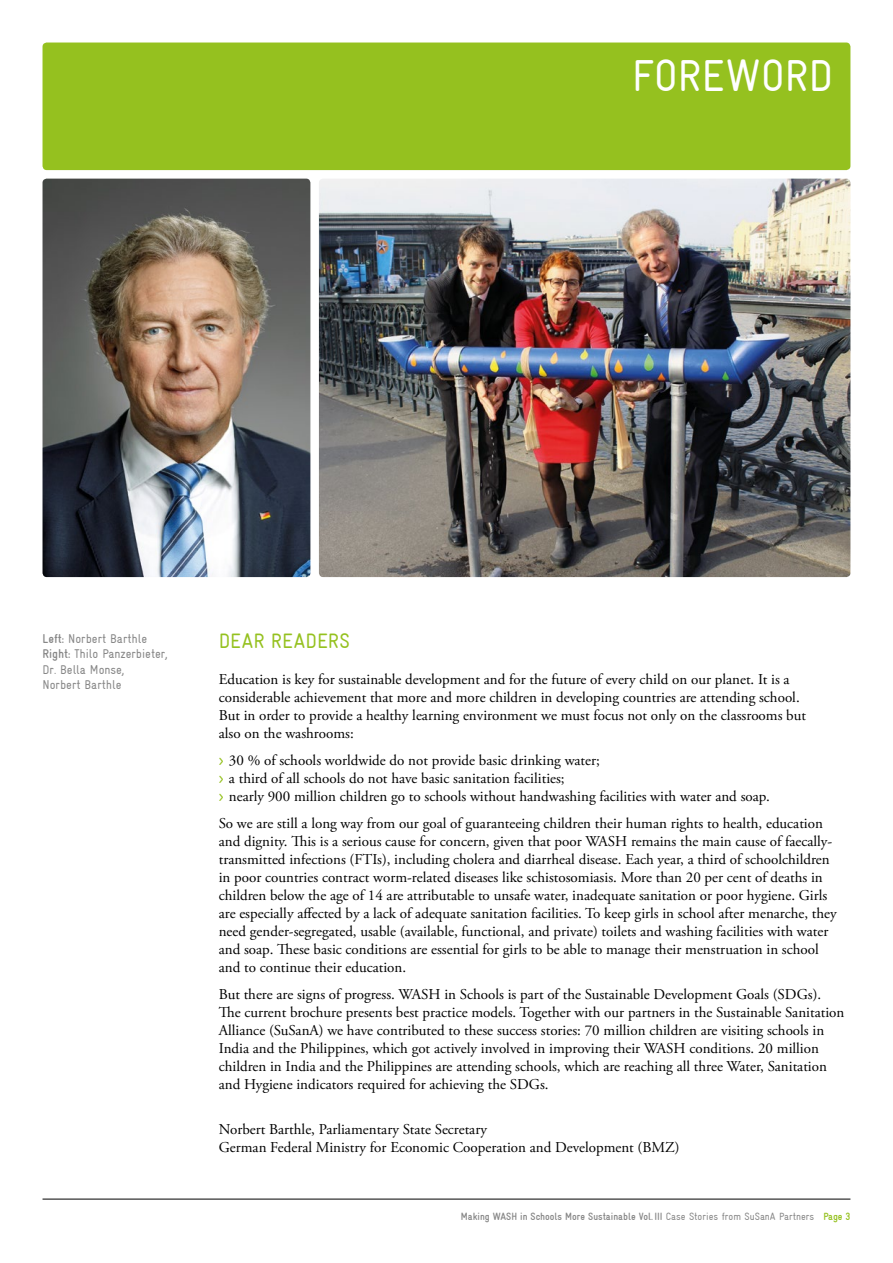
<style>
.page{position:relative;width:893px;height:1263px;background:#fff}
.page>*{position:absolute;margin:0;border:0;box-sizing:border-box;transform-origin:0 0}
.t1{font:45px "Gravur Condensed";letter-spacing:-.005em;color:#fff}
.t2{font:21px "Gravur Condensed";letter-spacing:.015em;color:#95c11f}
.t3{font:15px/18px "Adobe Garamond Pro";color:#000}
.t4{font:12.75px/15.3px "Gravur Condensed";color:#878787}
.t5{font:700 10.5px "Gravur Condensed";color:#878787}
.s1{font-weight:700}
.s2{font-family:"Gravur Condensed";color:#95c11f}
.s3{font-weight:400}
.s4{color:#95c11f}
</style>
<div class="page">
<div style="left:43px;top:43px;width:807px;height:127px;background:#95c11f;border-radius:4px"></div>
<hr style="left:43px;top:1199px;width:807px;height:1px;background:#000">
<img style="left:319px;top:179px;width:531px;height:398px">
<img style="left:43px;top:179px;width:267px;height:398px">
<h1 class="t1" style="left:632px;top:51px;width:203px">FOREWORD</h1>
<p class="t4" style="left:43px;top:631px;width:127px"><span class="s1">Left:</span> Norbert Barthle<br><span class="s1">Right:</span> Thilo Panzerbieter,<br>Dr. Bella Monse,<br>Norbert Barthle</p>
<h2 class="t2" style="left:219px;top:629px;width:133px">DEAR READERS</h2>
<p class="t3" style="left:219px;top:671px;width:589px">Education is key for sustainable development and for the future of every child on our planet. It is a considerable achievement that more and more children in developing countries are attending school.<br>But in order to provide a healthy learning environment we must focus not only on the classrooms but also on the washrooms:</p>
<p class="t3" style="left:219px;top:752px;width:553px"><span class="s2">&gt;</span> 30 % of schools worldwide do not provide basic drinking water;<br><span class="s2">&gt;</span> a third of all schools do not have basic sanitation facilities;<br><span class="s2">&gt;</span> nearly 900 million children go to schools without handwashing facilities with water and soap.</p>
<p class="t3" style="left:219px;top:815px;width:619px">So we are still a long way from our goal of guaranteeing children their human rights to health, education and dignity. This is a serious cause for concern, given that poor WASH remains the main cause of faecally&shy;transmitted infections (FTIs), including cholera and diarrheal disease. Each year, a third of schoolchildren in poor countries contract worm-related diseases like schistosomiasis. More than 20 per cent of deaths in children below the age of 14 are attributable to unsafe water, inadequate sanitation or poor hygiene. Girls are especially affected by a lack of adequate sanitation facilities. To keep girls in school after menarche, they need gender-segregated, usable (available, functional, and private) toilets and washing facilities with water and soap. These basic conditions are essential for girls to be able to manage their menstruation in school and to continue their education.</p>
<p class="t3" style="left:219px;top:986px;width:627px">But there are signs of progress. WASH in Schools is part of the Sustainable Development Goals (SDGs).<br>The current brochure presents best practice models. Together with our partners in the Sustainable Sanitation Alliance (SuSanA) we have contributed to these success stories: 70 million children are visiting schools in India and the Philippines, which got actively involved in improving their WASH conditions. 20 million children in India and the Philippines are attending schools, which are reaching all three Water, Sanitation and Hygiene indicators required for achieving the SDGs.</p>
<p class="t3" style="left:219px;top:1121px;width:462px">Norbert Barthle, Parliamentary State Secretary<br>German Federal Ministry for Economic Cooperation and Development (BMZ)</p>
<p class="t5" style="left:461px;top:1211px;width:391px">Making WASH in Schools More Sustainable Vol.III <span class="s3">Case Stories from SuSanA Partners</span> <span class="s4">Page 3</span></p>
</div>
